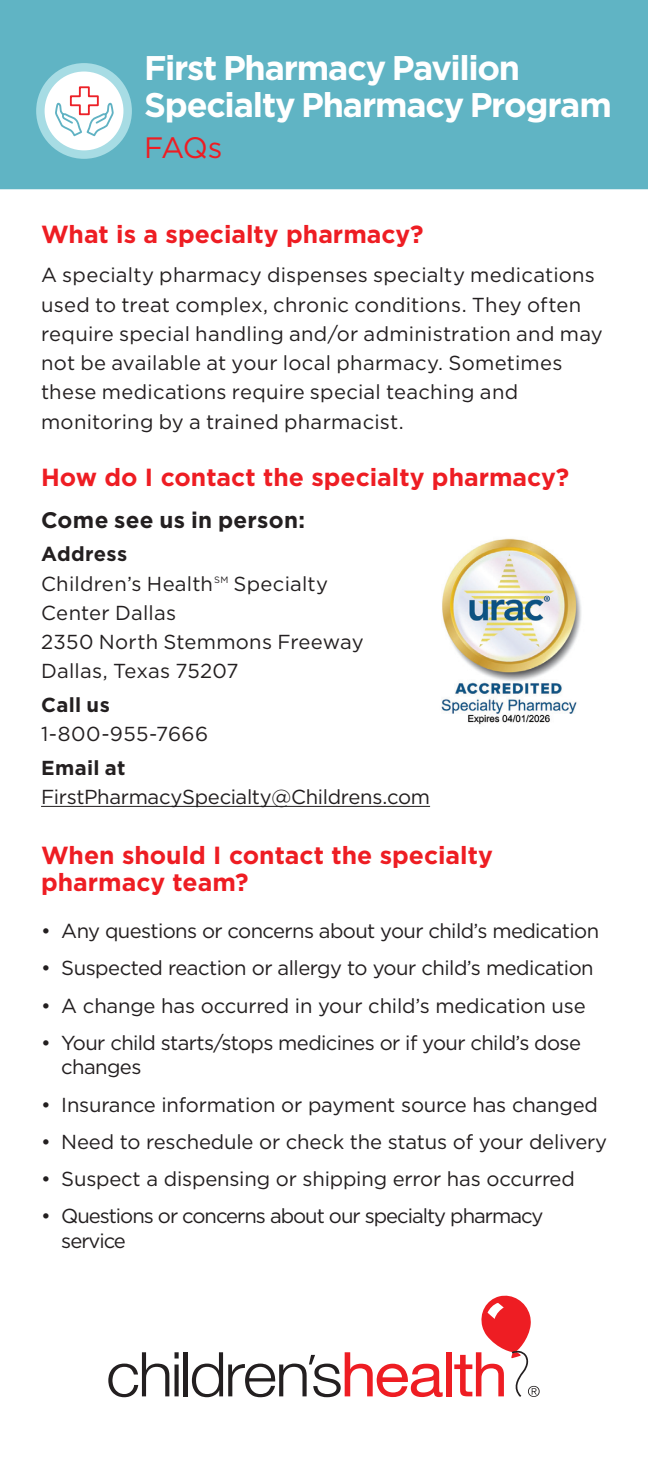
<style>
.page{position:relative;width:648px;height:1458px;background:#fff}
.page>*{position:absolute;margin:0;border:0;box-sizing:border-box;transform-origin:0 0}
.T-Header_1{font:700 34.2px/37.1px "Gotham";letter-spacing:-.035em;color:#fff}
.T-Header_1-2{font:29.47px "Gotham";color:#ee1d23}
.t1{font:700 24.75px/27px "Gotham";color:#ee1d23}
.Description_Header{font:700 22.5px "Gotham";letter-spacing:.015em;color:#231f20}
.Description{font:20.25px/29.2px "Gotham";letter-spacing:.015em;color:#231f20}
.Description-2{font:20.25px "Gotham";letter-spacing:-.01em;color:#231f20}
.Description-3{font:20.25px/24.8px "Gotham";letter-spacing:-.03em;color:#231f20}
.Description-4{font:20.25px/24.8px "Gotham";letter-spacing:-.05em;color:#231f20}
.Description-5{font:20.25px/29.2px "Gotham";letter-spacing:.01em;color:#231f20}
.Description-6{font:700 20.25px "Gotham";letter-spacing:.02em;color:#231f20}
.Description-7{font:20.25px "Gotham";letter-spacing:.025em;color:#231f20}
</style>
<div class="page">
<hr style="left:41px;top:806px;width:389px;height:1px;background:#231f20">
<img style="left:441px;top:538px;width:140px;height:187px">
<div style="left:0;top:0;width:648px;height:189px;background:#60b4c4"></div>
<svg style="left:36px;top:63px;width:96px;height:96px"></svg>
<div style="left:446px;top:1352px;width:6px;height:44px;background:#ee1d23"></div>
<svg style="left:454px;top:1295px;width:86px;height:102px"></svg>
<svg style="left:108px;top:1352px;width:61px;height:45px"></svg>
<svg style="left:175px;top:1365px;width:4px;height:31px"></svg>
<svg style="left:175px;top:1352px;width:4px;height:7px"></svg>
<hr style="left:184px;top:1352px;width:4px;height:44px;background:#231f20">
<svg style="left:192px;top:1352px;width:251px;height:45px"></svg>
<p class="T-Header_1" style="left:144px;top:49px;width:469px">First Pharmacy Pavilion<br>Specialty Pharmacy Program</p>
<p class="T-Header_1-2" style="left:144px;top:129px;width:80px">FAQs</p>
<p class="t1" style="left:41px;top:221px;width:384px">What is a specialty pharmacy?</p>
<p class="Description" style="left:41px;top:260px;width:563px">A specialty pharmacy dispenses specialty medications used to treat complex, chronic conditions. They often require special handling and/or administration and may not be available at your local pharmacy. Sometimes these medications require special teaching and monitoring by a trained pharmacist.</p>
<p class="t1" style="left:41px;top:464px;width:530px">How do I contact the specialty pharmacy?</p>
<p class="Description_Header" style="left:41px;top:505px;width:266px">Come see us in person:</p>
<p class="Description-6" style="left:41px;top:541px;width:88px">Address</p>
<p class="Description" style="left:41px;top:568px;width:289px">Children’s Health<sup>SM</sup> Specialty<br>Center Dallas</p>
<p class="Description-5" style="left:41px;top:627px;width:324px">2350 North Stemmons Freeway<br>Dallas, Texas 75207</p>
<p class="Description-6" style="left:41px;top:692px;width:70px">Call us</p>
<p class="Description-7" style="left:41px;top:721px;width:169px">1-800-955-7666</p>
<p class="Description-6" style="left:41px;top:755px;width:86px">Email at</p>
<p class="Description-2" style="left:41px;top:784px;width:391px">FirstPharmacySpecialty@Childrens.com</p>
<p class="t1" style="left:41px;top:842px;width:453px">When should I contact the specialty pharmacy team?</p>
<p class="Description-3" style="left:41px;top:918px;width:560px">• Any questions or concerns about your child’s medication</p>
<p class="Description-2" style="left:41px;top:955px;width:554px">• Suspected reaction or allergy to your child’s medication</p>
<p class="Description-2" style="left:41px;top:992px;width:546px">• A change has occurred in your child’s medication use</p>
<p class="Description-3" style="left:61px;top:1030px;width:521px;text-indent:-20px">• Your child starts/stops medicines or if your child’s dose changes</p>
<p class="Description-2" style="left:41px;top:1091px;width:558px">• Insurance information or payment source has changed</p>
<p class="Description-2" style="left:41px;top:1128px;width:568px">• Need to reschedule or check the status of your delivery</p>
<p class="Description-2" style="left:41px;top:1166px;width:535px">• Suspect a dispensing or shipping error has occurred</p>
<p class="Description-4" style="left:61px;top:1203px;width:484px;text-indent:-20px">• Questions or concerns about our specialty pharmacy service</p>
</div>
